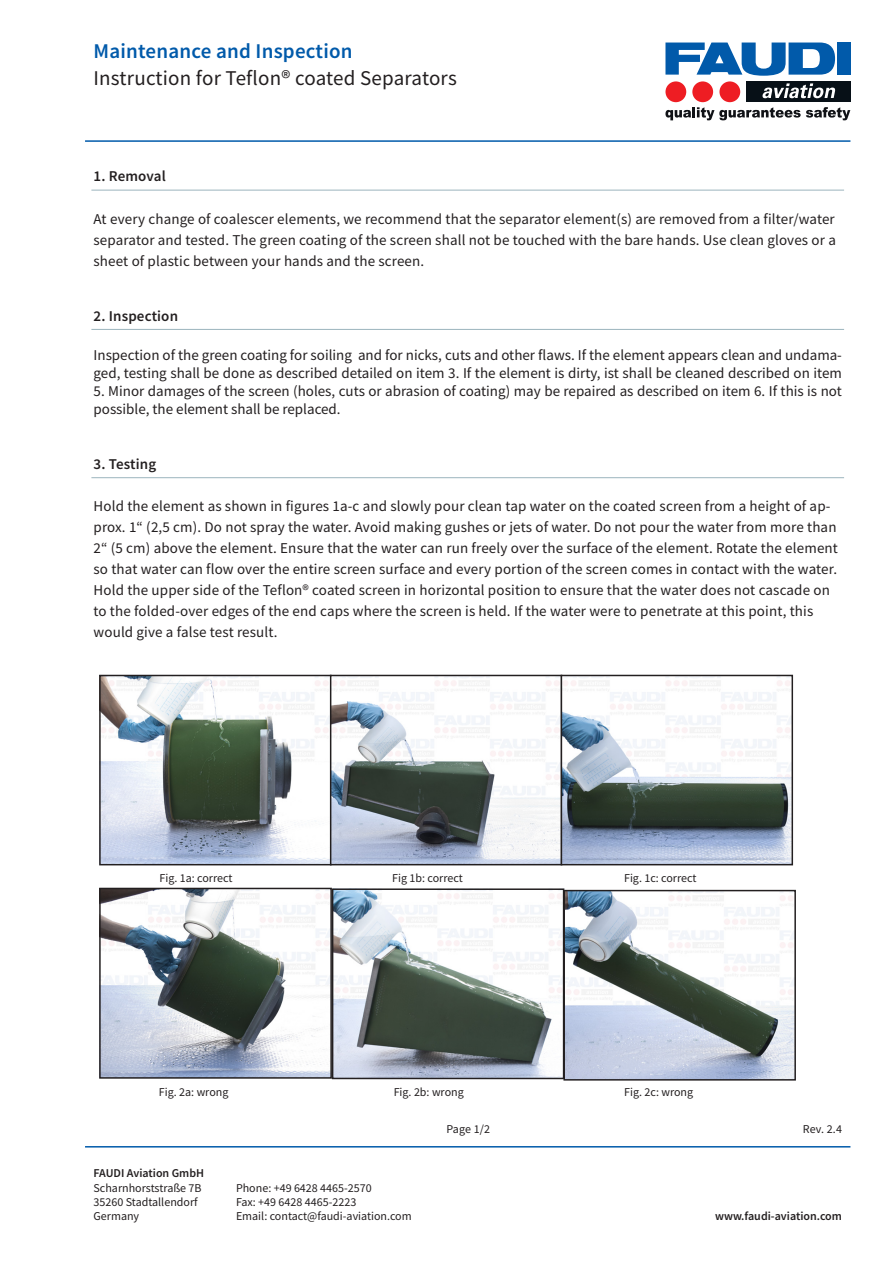
<style>
.page{position:relative;width:893px;height:1263px;background:#fff}
.page>*{position:absolute;margin:0;border:0;box-sizing:border-box;transform-origin:0 0}
.t1{font:21px "Source Sans Pro";letter-spacing:.01em;color:#231f20}
.t2{font:600 21px "Source Sans Pro";letter-spacing:.01em;color:#015aaa}
.Feature_mit_Bullet{font:15px/21px "Source Sans Pro";letter-spacing:.005em;color:#231f20}
.Features_Headline{font:600 15px "Source Sans Pro";letter-spacing:.01em;color:#231f20}
.t3{font:12px/14.4px "Source Sans Pro";color:#231f20}
.t4{font:600 12px "Source Sans Pro";color:#231f20}
</style>
<div class="page">
<hr style="left:85px;top:1146px;width:765px;height:1px;background:#015aaa">
<hr style="left:85px;top:140px;width:765px;height:2px;background:#015aaa">
<div style="left:746px;top:81px;width:104px;height:21px;background:#071017"></div>
<svg style="left:762px;top:83px;width:73px;height:15px"></svg>
<svg style="left:665px;top:107px;width:185px;height:13px"></svg>
<div style="left:719px;top:81px;width:21px;height:21px;background:#ee1d23;border-radius:50%"></div>
<div style="left:837px;top:43px;width:13px;height:32px;background:#015aaa"></div>
<svg style="left:665px;top:43px;width:170px;height:33px"></svg>
<div style="left:692px;top:81px;width:21px;height:21px;background:#ee1d23;border-radius:50%"></div>
<div style="left:665px;top:81px;width:21px;height:21px;background:#ee1d23;border-radius:50%"></div>
<hr style="left:91px;top:190px;width:753px;height:1px;background:#9bb4bd">
<hr style="left:91px;top:329px;width:753px;height:1px;background:#9bb4bd">
<hr style="left:91px;top:477px;width:753px;height:1px;background:#9bb4bd">
<img style="left:102px;top:678px;width:688px;height:184px">
<div style="left:99px;top:675px;width:233px;height:190px;border:2px solid #231f20"></div>
<img style="left:102px;top:891px;width:227px;height:185px">
<div style="left:99px;top:888px;width:233px;height:191px;border:2px solid #231f20"></div>
<div style="left:330px;top:675px;width:232px;height:190px;border:2px solid #231f20"></div>
<img style="left:335px;top:891px;width:226px;height:185px">
<div style="left:561px;top:675px;width:232px;height:190px;border:2px solid #231f20"></div>
<img style="left:566px;top:893px;width:227px;height:184px">
<div style="left:563px;top:890px;width:233px;height:190px;border:2px solid #231f20"></div>
<div style="left:332px;top:888px;width:232px;height:191px;border:2px solid #231f20"></div>
<h1 class="t2" style="left:94px;top:38px;width:261px">Maintenance and Inspection</h1>
<h1 class="t1" style="left:94px;top:65px;width:365px">Instruction for Teflon® coated Separators</h1>
<p class="Features_Headline" style="left:94px;top:166px;width:74px">1. Removal</p>
<p class="Feature_mit_Bullet" style="left:94px;top:208px;width:744px;text-align:justify">At every change of coalescer elements, we recommend that the separator element(s) are removed from a filter/water separator and tested. The green coating of the screen shall not be touched with the bare hands. Use clean gloves or a sheet of plastic between your hands and the screen.</p>
<p class="Features_Headline" style="left:94px;top:306px;width:86px">2. Inspection</p>
<p class="Feature_mit_Bullet" style="left:94px;top:346px;width:750px;line-height:18px">Inspection of the green coating for soiling and for nicks, cuts and other flaws. If the element appears clean and undama&shy;ged, testing shall be done as described detailed on item 3. If the element is dirty, ist shall be cleaned described on item</p>
<p class="Feature_mit_Bullet" style="left:94px;top:382px;width:750px;line-height:18px">5. Minor damages of the screen (holes, cuts or abrasion of coating) may be repaired as described on item 6. If this is not possible, the element shall be replaced.</p>
<p class="Features_Headline" style="left:94px;top:454px;width:64px">3. Testing</p>
<p class="Feature_mit_Bullet" style="left:94px;top:496px;width:746px">Hold the element as shown in figures 1a-c and slowly pour clean tap water on the coated screen from a height of ap&shy;prox. 1“ (2,5 cm). Do not spray the water. Avoid making gushes or jets of water. Do not pour the water from more than 2“ (5 cm) above the element. Ensure that the water can run freely over the surface of the element. Rotate the element so that water can flow over the entire screen surface and every portion of the screen comes in contact with the water.</p>
<p class="Feature_mit_Bullet" style="left:94px;top:580px;width:738px">Hold the upper side of the Teflon® coated screen in horizontal position to ensure that the water does not cascade on to the folded-over edges of the end caps where the screen is held. If the water were to penetrate at this point, this would give a false test result.</p>
<p class="t3" style="left:159px;top:871px;width:75px">Fig. 1a: correct</p>
<p class="t3" style="left:159px;top:1085px;width:71px">Fig. 2a: wrong</p>
<p class="t3" style="left:392px;top:871px;width:72px">Fig 1b: correct</p>
<p class="t3" style="left:394px;top:1085px;width:72px">Fig. 2b: wrong</p>
<p class="t3" style="left:624px;top:871px;width:74px">Fig. 1c: correct</p>
<p class="t3" style="left:624px;top:1085px;width:70px">Fig. 2c: wrong</p>
<p class="t3" style="left:446px;top:1122px;width:45px">Page 1/2</p>
<p class="t3" style="left:803px;top:1122px;width:41px">Rev. 2.4</p>
<p class="t4" style="left:94px;top:1165px;width:112px">FAUDI Aviation GmbH</p>
<p class="t3" style="left:94px;top:1180px;width:110px">Scharnhorststraße 7B<br>35260 Stadtallendorf<br>Germany</p>
<p class="t3" style="left:236px;top:1180px;width:177px">Phone: +49 6428 4465-2570<br>Fax: +49 6428 4465-2223<br>Email: contact@faudi-aviation.com</p>
<p class="t4" style="left:715px;top:1208px;width:128px">www.faudi-aviation.com</p>
</div>
